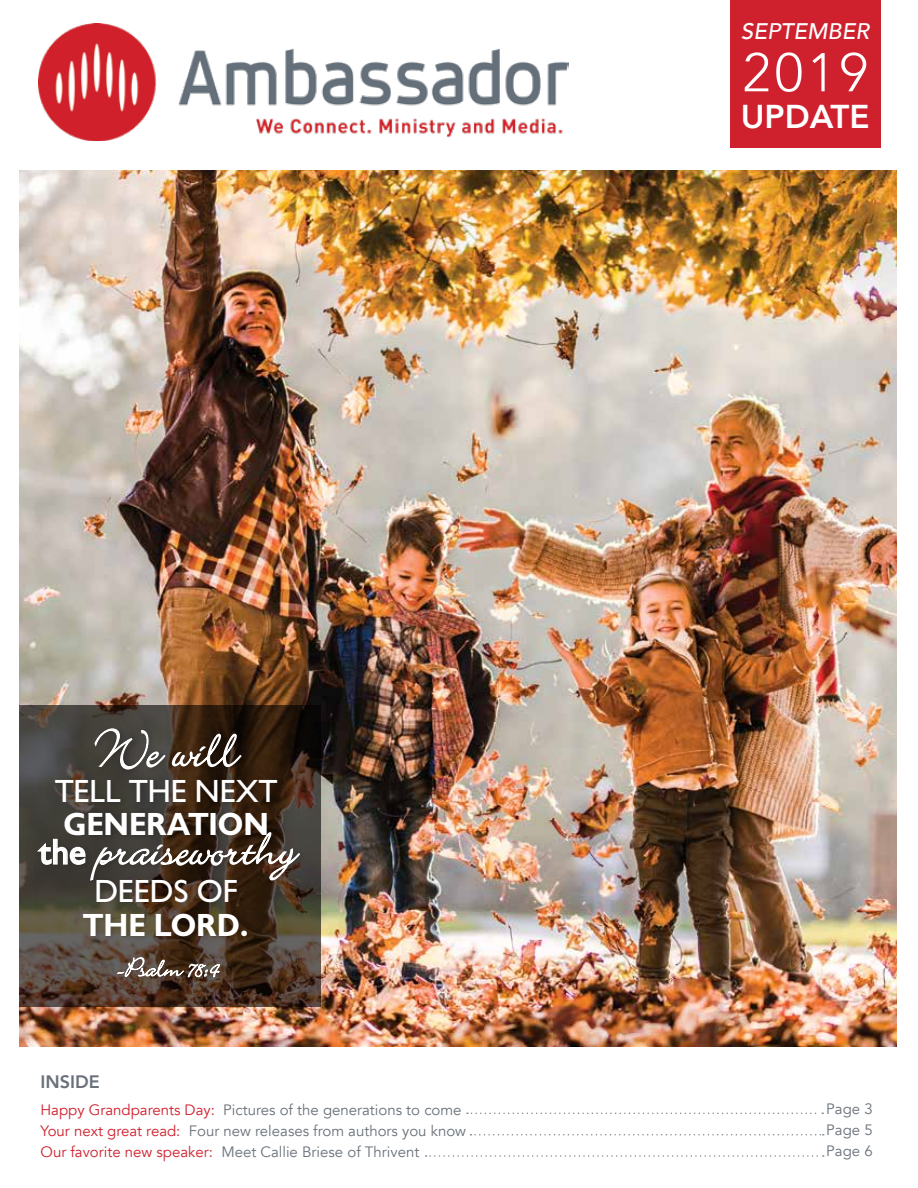
<style>
.page{position:relative;width:918px;height:1188px;background:#fff}
.page>*{position:absolute;margin:0;border:0;box-sizing:border-box;transform-origin:0 0}
.t1{font:58.35px "Bickley Script Plain";color:#fff}
.t2{font:300 54px "Avenir";color:#fff}
.t3{font:33px "Chantilly";color:#fff}
.t4{font:700 33px "Chantilly";color:#fff}
.t5{font:800 33px "Avenir";color:#fff}
.t6{font:italic 500 22.5px "Avenir";color:#fff}
.t7{font:800 18px "Avenir";color:#69717a}
.t8{font:15px/21px "Avenir";color:#69717a;text-align:justify}
.s1{font-family:"Chantilly";font-size:36.45px}
.s2{color:#cf202e}
</style>
<div class="page">
<img style="left:38px;top:23px;width:531px;height:118px">
<div style="left:730px;top:0;width:150px;height:148px;background:#cf202e"></div>
<svg style="left:467px;top:1113px;width:356px;height:1px"></svg>
<svg style="left:471px;top:1134px;width:353px;height:2px"></svg>
<svg style="left:426px;top:1155px;width:398px;height:2px"></svg>
<img style="left:19px;top:171px;width:878px;height:876px">
<svg style="left:19px;top:705px;width:301px;height:301px;background:#44372d"></svg>
<div style="left:35px;top:725px;width:272px;height:259px;background:#000;opacity:.19"></div>
<svg style="left:94px;top:728px;width:149px;height:48px;background:#595047"></svg>
<svg style="left:35px;top:831px;width:266px;height:51px;background:#564d45"></svg>
<svg style="left:116px;top:956px;width:105px;height:23px;background:#736459"></svg>
<h3 class="t3" style="left:55px;top:773px;width:224px">TELL THE NEXT</h3>
<h3 class="t4" style="left:63px;top:805px;width:207px">GENERATION</h3>
<h1 class="t1" style="left:39px;top:810px;width:258px"><span class="s1">the</span> praiseworthy</h1>
<h3 class="t3" style="left:94px;top:873px;width:145px">DEEDS OF</h3>
<h3 class="t4" style="left:83px;top:906px;width:167px">THE LORD.</h3>
<p class="t7" style="left:40px;top:1067px;width:61px">INSIDE</p>
<p class="t8" style="left:40px;top:1099px;width:427px;text-align:left"><span class="s2">Happy Grandparents Day:</span> Pictures of the generations to come<br><span class="s2">Your next great read:</span> Four new releases from authors you know<br><span class="s2">Our favorite new speaker:</span> Meet Callie Briese of Thrivent</p>
<h3 class="t6" style="left:741px;top:18px;width:130px">SEPTEMBER</h3>
<h2 class="t2" style="left:743px;top:41px;width:127px">2019</h2>
<h3 class="t5" style="left:741px;top:91px;width:130px">UPDATE</h3>
<p class="t8" style="left:826px;top:1099px;width:48px">Page 3<br>Page 5<br>Page 6</p>
</div>
